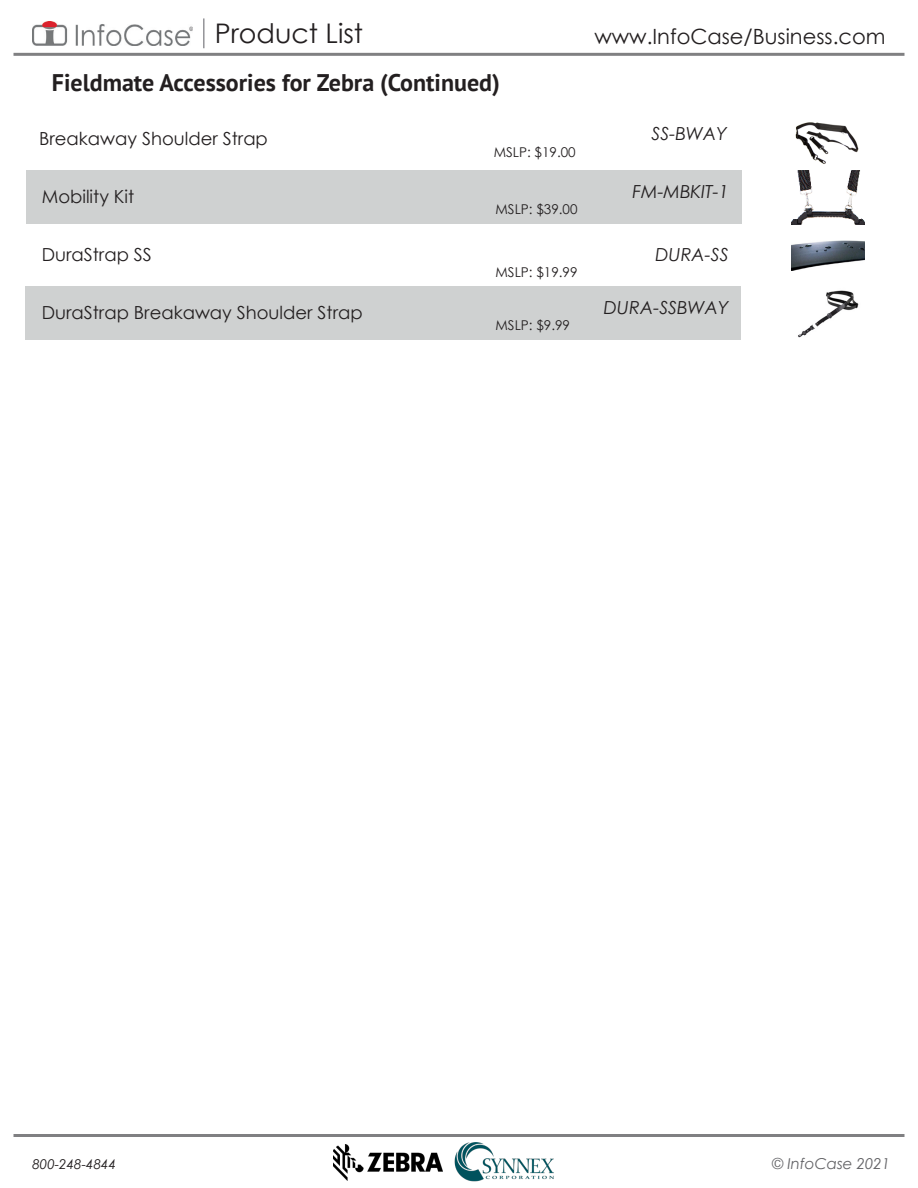
<style>
.page{position:relative;width:918px;height:1188px;background:#fff}
.page>*{position:absolute;margin:0;border:0;box-sizing:border-box;transform-origin:0 0}
.t1{font:27px "Century Gothic";color:#231f20}
.t2{font:700 24px "PT Sans";color:#231f20}
.t3{font:21px "Century Gothic";color:#231f20}
.t4{font:18px "Century Gothic";color:#231f20}
.t5{font:italic 18px "Century Gothic";color:#231f20}
.t6{font:italic 15px "Century Gothic";color:#636366}
.t7{font:13.5px "Century Gothic";color:#231f20}
.t8{font:italic 13.5px "Century Gothic";color:#231f20}
</style>
<div class="page">
<hr style="left:14px;top:53px;width:890px;height:3px;background:#808082">
<hr style="left:14px;top:1134px;width:890px;height:3px;background:#808082">
<img style="left:32px;top:22px;width:161px;height:23px">
<hr style="left:203px;top:18px;width:2px;height:30px;background:#949498">
<div style="left:26px;top:170px;width:716px;height:54px;background:#cfd1d1"></div>
<div style="left:25px;top:286px;width:716px;height:54px;background:#cfd1d1"></div>
<img style="left:792px;top:241px;width:73px;height:30px">
<img style="left:795px;top:122px;width:64px;height:42px">
<img style="left:792px;top:171px;width:73px;height:54px">
<img style="left:798px;top:290px;width:61px;height:48px">
<img style="left:454px;top:1142px;width:100px;height:40px">
<img style="left:334px;top:1144px;width:108px;height:36px">
<p class="t1" style="left:215px;top:15px;width:150px">Product List</p>
<p class="t2" style="left:52px;top:67px;width:450px">Fieldmate Accessories for Zebra (Continued)</p>
<p class="t4" style="left:39px;top:126px;width:230px">Breakaway Shoulder Strap</p>
<p class="t4" style="left:42px;top:184px;width:94px">Mobility Kit</p>
<p class="t4" style="left:42px;top:242px;width:112px">DuraStrap SS</p>
<p class="t4" style="left:42px;top:300px;width:322px">DuraStrap Breakaway Shoulder Strap</p>
<p class="t7" style="left:494px;top:142px;width:83px">MSLP: $19.00</p>
<p class="t7" style="left:496px;top:200px;width:83px">MSLP: $39.00</p>
<p class="t7" style="left:496px;top:263px;width:83px">MSLP: $19.99</p>
<p class="t7" style="left:496px;top:316px;width:76px">MSLP: $9.99</p>
<p class="t3" style="left:594px;top:22px;width:293px">www.InfoCase/Business.com</p>
<p class="t5" style="left:652px;top:121px;width:77px">SS-BWAY</p>
<p class="t5" style="left:632px;top:179px;width:98px">FM-MBKIT-1</p>
<p class="t5" style="left:656px;top:242px;width:75px">DURA-SS</p>
<p class="t5" style="left:604px;top:295px;width:126px">DURA-SSBWAY</p>
<p class="t8" style="left:32px;top:1155px;width:85px">800-248-4844</p>
<p class="t6" style="left:772px;top:1154px;width:119px">© InfoCase 2021</p>
</div>
